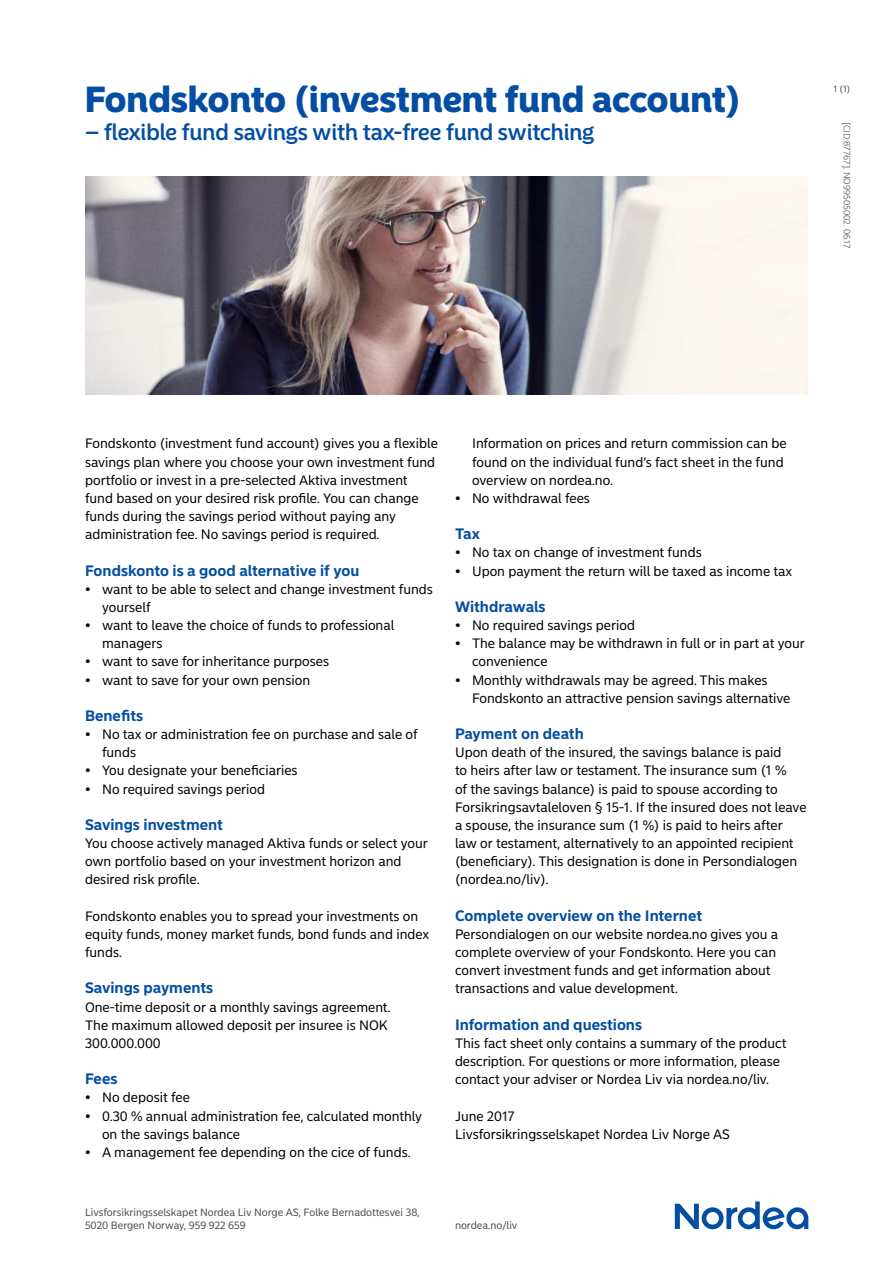
<style>
.page{position:relative;width:893px;height:1263px;background:#fff}
.page>*{position:absolute;margin:0;border:0;box-sizing:border-box;transform-origin:0 0}
.t1{font:900 36px "Nordea Sans Large";color:#034ea2}
.t2{font:500 22.5px "Nordea Sans Large";color:#034ea2}
.t3{font:700 15px "Nordea Sans Small";color:#034ea2}
.t4{font:13.5px/18.1px "Nordea Sans Small";color:#000}
.t5{font:10.5px/12.6px "Nordea Sans Small";color:#4d4d4f}
.t6{font:300 9px "Nordea Sans Small";color:#4d4d4f}
.t7{font:9px "Nordea Sans Small";color:#4d4d4f}
</style>
<div class="page">
<svg style="left:675px;top:1201px;width:133px;height:28px"></svg>
<img style="left:85px;top:176px;width:723px;height:218px">
<h1 class="t1" style="left:85px;top:77px;width:657px">Fondskonto (investment fund account)</h1>
<h2 class="t2" style="left:85px;top:118px;width:511px">– flexible fund savings with tax-free fund switching</h2>
<p class="t7" style="left:833px;top:83px;width:18px">1 (1)</p>
<p class="t6" style="left:852px;top:122px;width:128px;rotate:90deg">[CID:87767]. NO99505002. 06.17</p>
<p class="t4" style="left:85px;top:435px;width:354px">Fondskonto (investment fund account) gives you a flexible savings plan where you choose your own investment fund portfolio or invest in a pre-selected Aktiva investment fund based on your desired risk profile. You can change funds during the savings period without paying any administration fee. No savings period is required.</p>
<p class="t3" style="left:85px;top:561px;width:276px">Fondskonto is a good alternative if you</p>
<p class="t4" style="left:102px;top:580px;width:332px;text-indent:-17px">• want to be able to select and change investment funds yourself</p>
<p class="t4" style="left:102px;top:616px;width:294px;text-indent:-17px">• want to leave the choice of funds to professional managers</p>
<p class="t4" style="left:85px;top:653px;width:246px">• want to save for inheritance purposes</p>
<p class="t4" style="left:85px;top:671px;width:227px">• want to save for your own pension</p>
<p class="t3" style="left:85px;top:706px;width:60px">Benefits</p>
<p class="t4" style="left:102px;top:725px;width:317px;text-indent:-17px">• No tax or administration fee on purchase and sale of funds</p>
<p class="t4" style="left:85px;top:762px;width:214px">• You designate your beneficiaries</p>
<p class="t4" style="left:85px;top:780px;width:182px">• No required savings period</p>
<p class="t3" style="left:85px;top:815px;width:139px">Savings investment</p>
<p class="t4" style="left:85px;top:834px;width:344px">You choose actively managed Aktiva funds or select your own portfolio based on your investment horizon and desired risk profile.</p>
<p class="t4" style="left:85px;top:907px;width:346px">Fondskonto enables you to spread your investments on equity funds, money market funds, bond funds and index funds.</p>
<p class="t3" style="left:85px;top:979px;width:130px">Savings payments</p>
<p class="t4" style="left:85px;top:998px;width:307px">One-time deposit or a monthly savings agreement.<br>The maximum allowed deposit per insuree is NOK<br>300.000.000</p>
<p class="t3" style="left:85px;top:1070px;width:34px">Fees</p>
<p class="t4" style="left:85px;top:1089px;width:107px">• No deposit fee</p>
<p class="t4" style="left:102px;top:1107px;width:322px;text-indent:-17px">• 0.30 % annual administration fee, calculated monthly on the savings balance</p>
<p class="t4" style="left:85px;top:1143px;width:327px">• A management fee depending on the cice of funds.</p>
<p class="t4" style="left:472px;top:435px;width:316px">Information on prices and return commission can be found on the individual fund’s fact sheet in the fund overview on nordea.no.</p>
<p class="t4" style="left:455px;top:489px;width:136px">• No withdrawal fees</p>
<p class="t3" style="left:455px;top:525px;width:26px">Tax</p>
<p class="t4" style="left:455px;top:544px;width:248px">• No tax on change of investment funds</p>
<p class="t4" style="left:455px;top:562px;width:339px">• Upon payment the return will be taxed as income tax</p>
<p class="t3" style="left:455px;top:597px;width:92px">Withdrawals</p>
<p class="t4" style="left:455px;top:616px;width:182px">• No required savings period</p>
<p class="t4" style="left:472px;top:635px;width:334px;text-indent:-17px">• The balance may be withdrawn in full or in part at your convenience</p>
<p class="t4" style="left:472px;top:671px;width:320px;text-indent:-17px">• Monthly withdrawals may be agreed. This makes<br>Fondskonto an attractive pension savings alternative</p>
<p class="t3" style="left:455px;top:724px;width:130px">Payment on death</p>
<p class="t4" style="left:455px;top:743px;width:353px">Upon death of the insured, the savings balance is paid<br>to heirs after law or testament. The insurance sum (1 %<br>of the savings balance) is paid to spouse according to Forsikringsavtaleloven § 15-1. If the insured does not leave a spouse, the insurance sum (1 %) is paid to heirs after law or testament, alternatively to an appointed recipient (beneficiary). This designation is done in Persondialogen (nordea.no/liv).</p>
<p class="t3" style="left:455px;top:906px;width:249px">Complete overview on the Internet</p>
<p class="t4" style="left:455px;top:925px;width:325px">Persondialogen on our website nordea.no gives you a complete overview of your Fondskonto. Here you can convert investment funds and get information about transactions and value development.</p>
<p class="t3" style="left:455px;top:1015px;width:189px">Information and questions</p>
<p class="t4" style="left:455px;top:1034px;width:333px">This fact sheet only contains a summary of the product description. For questions or more information, please contact your adviser or Nordea Liv via nordea.no/liv.</p>
<p class="t4" style="left:455px;top:1107px;width:276px">June 2017<br>Livsforsikringsselskapet Nordea Liv Norge AS</p>
<p class="t5" style="left:85px;top:1206px;width:336px">Livsforsikringsselskapet Nordea Liv Norge AS, Folke Bernadottesvei 38,<br>5020 Bergen Norway, 959 922 659</p>
<p class="t5" style="left:455px;top:1219px;width:64px">nordea.no/liv</p>
</div>
